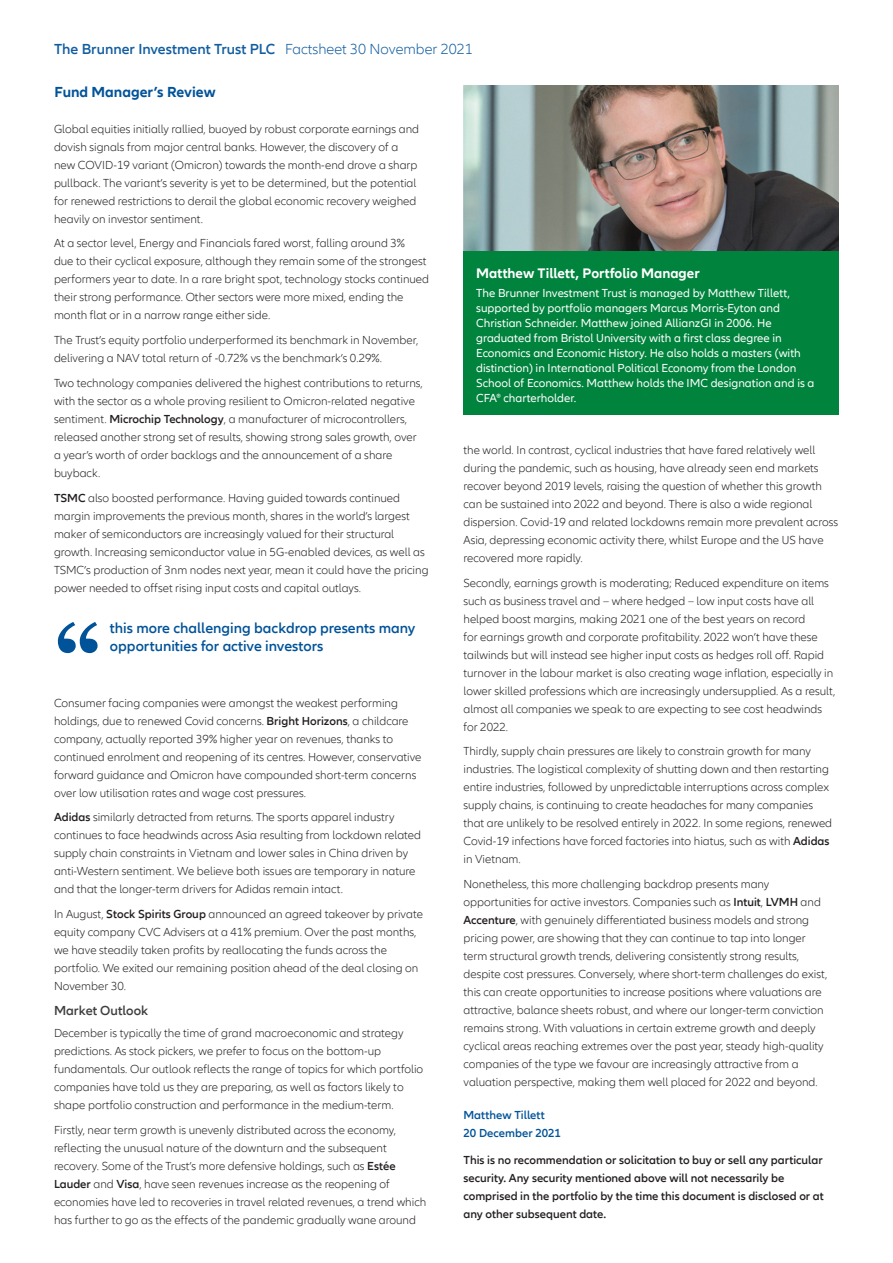
<style>
.page{position:relative;width:893px;height:1263px;background:#fff}
.page>*{position:absolute;margin:0;border:0;box-sizing:border-box;transform-origin:0 0}
.t1{font:600 15px/18px "Allianz Neo";color:#015399}
.t2{font:600 15px "Allianz Neo";color:#115da0}
.t3{font:700 15px "Allianz Neo";color:#015399}
.t4{font:700 14.25px "Allianz Neo";color:#fff}
.t5{font:600 13.5px "Allianz Neo";color:#3e3e3f}
.t6{font:300 12px/18px "Allianz Neo";color:#231f20}
.t7{font:12px/15px "Allianz Neo";color:#fff}
.t8{font:600 12px/18px "Allianz Neo";color:#231f20}
.t9{font:600 12px/18px "Allianz Neo";color:#015399}
.s1{font-weight:300}
.s2{font-weight:600}
</style>
<div class="page">
<svg style="left:58px;top:622px;width:40px;height:31px"></svg>
<img style="left:463px;top:85px;width:376px;height:166px">
<div style="left:463px;top:251px;width:376px;height:164px;background:#00833d"></div>
<p class="t2" style="left:54px;top:40px;width:420px">The Brunner Investment Trust PLC <span class="s1">Factsheet 30 November 2021</span></p>
<p class="t3" style="left:55px;top:83px;width:163px">Fund Manager’s Review</p>
<p class="t6" style="left:54px;top:120px;width:367px">Global equities initially rallied, buoyed by robust corporate earnings and dovish signals from major central banks. However, the discovery of a new COVID-19 variant (Omicron) towards the month-end drove a sharp pullback. The variant’s severity is yet to be determined, but the potential for renewed restrictions to derail the global economic recovery weighed heavily on investor sentiment.</p>
<p class="t6" style="left:54px;top:235px;width:377px">At a sector level, Energy and Financials fared worst, falling around 3%<br>due to their cyclical exposure, although they remain some of the strongest performers year to date. In a rare bright spot, technology stocks continued their strong performance. Other sectors were more mixed, ending the month flat or in a narrow range either side.</p>
<p class="t6" style="left:54px;top:332px;width:366px">The Trust’s equity portfolio underperformed its benchmark in November, delivering a NAV total return of -0.72% vs the benchmark’s 0.29%.</p>
<p class="t6" style="left:54px;top:374px;width:370px">Two technology companies delivered the highest contributions to returns, with the sector as a whole proving resilient to Omicron-related negative sentiment. <span class="s2">Microchip Technology</span>, a manufacturer of microcontrollers, released another strong set of results, showing strong sales growth, over a year’s worth of order backlogs and the announcement of a share buyback.</p>
<p class="t6" style="left:54px;top:489px;width:376px"><span class="s2">TSMC</span> also boosted performance. Having guided towards continued margin improvements the previous month, shares in the world’s largest maker of semiconductors are increasingly valued for their structural growth. Increasing semiconductor value in 5G-enabled devices, as well as TSMC’s production of 3nm nodes next year, mean it could have the pricing power needed to offset rising input costs and capital outlays.</p>
<p class="t1" style="left:110px;top:619px;width:307px">this more challenging backdrop presents many opportunities for active investors</p>
<p class="t6" style="left:54px;top:694px;width:369px">Consumer facing companies were amongst the weakest performing holdings, due to renewed Covid concerns. <span class="s2">Bright Horizons</span>, a childcare company, actually reported 39% higher year on revenues, thanks to continued enrolment and reopening of its centres. However, conservative forward guidance and Omicron have compounded short-term concerns over low utilisation rates and wage cost pressures.</p>
<p class="t6" style="left:54px;top:809px;width:369px"><span class="s2">Adidas</span> similarly detracted from returns. The sports apparel industry continues to face headwinds across Asia resulting from lockdown related supply chain constraints in Vietnam and lower sales in China driven by anti-Western sentiment. We believe both issues are temporary in nature and that the longer-term drivers for Adidas remain intact.</p>
<p class="t6" style="left:54px;top:905px;width:371px">In August, <span class="s2">Stock Spirits Group</span> announced an agreed takeover by private equity company CVC Advisers at a 41% premium. Over the past months, we have steadily taken profits by reallocating the funds across the portfolio. We exited our remaining position ahead of the deal closing on November 30.</p>
<p class="t5" style="left:54px;top:1002px;width:96px">Market Outlook</p>
<p class="t6" style="left:54px;top:1024px;width:371px">December is typically the time of grand macroeconomic and strategy predictions. As stock pickers, we prefer to focus on the bottom-up fundamentals. Our outlook reflects the range of topics for which portfolio companies have told us they are preparing, as well as factors likely to shape portfolio construction and performance in the medium-term.</p>
<p class="t6" style="left:54px;top:1121px;width:374px">Firstly, near term growth is unevenly distributed across the economy, reflecting the unusual nature of the downturn and the subsequent recovery. Some of the Trust’s more defensive holdings, such as <span class="s2">Estée Lauder</span> and <span class="s2">Visa</span>, have seen revenues increase as the reopening of economies have led to recoveries in travel related revenues, a trend which has further to go as the effects of the pandemic gradually wane around</p>
<p class="t4" style="left:476px;top:265px;width:225px">Matthew Tillett, Portfolio Manager</p>
<p class="t7" style="left:476px;top:286px;width:340px">The Brunner Investment Trust is managed by Matthew Tillett, supported by portfolio managers Marcus Morris-Eyton and Christian Schneider. Matthew joined AllianzGI in 2006. He graduated from Bristol University with a first class degree in Economics and Economic History. He also holds a masters (with distinction) in International Political Economy from the London School of Economics. Matthew holds the IMC designation and is a CFA® charterholder.</p>
<p class="t6" style="left:463px;top:441px;width:376px">the world. In contrast, cyclical industries that have fared relatively well during the pandemic, such as housing, have already seen end markets recover beyond 2019 levels, raising the question of whether this growth can be sustained into 2022 and beyond. There is also a wide regional dispersion. Covid-19 and related lockdowns remain more prevalent across Asia, depressing economic activity there, whilst Europe and the US have recovered more rapidly.</p>
<p class="t6" style="left:463px;top:574px;width:373px">Secondly, earnings growth is moderating; Reduced expenditure on items such as business travel and – where hedged – low input costs have all helped boost margins, making 2021 one of the best years on record<br>for earnings growth and corporate profitability. 2022 won’t have these tailwinds but will instead see higher input costs as hedges roll off. Rapid turnover in the labour market is also creating wage inflation, especially in lower skilled professions which are increasingly undersupplied. As a result, almost all companies we speak to are expecting to see cost headwinds for 2022.</p>
<p class="t6" style="left:463px;top:743px;width:370px">Thirdly, supply chain pressures are likely to constrain growth for many industries. The logistical complexity of shutting down and then restarting entire industries, followed by unpredictable interruptions across complex supply chains, is continuing to create headaches for many companies that are unlikely to be resolved entirely in 2022. In some regions, renewed Covid-19 infections have forced factories into hiatus, such as with <span class="s2">Adidas </span>in Vietnam.</p>
<p class="t6" style="left:463px;top:875px;width:365px">Nonetheless, this more challenging backdrop presents many opportunities for active investors. Companies such as <span class="s2">Intuit</span>, <span class="s2">LVMH</span> and <span class="s2">Accenture</span>, with genuinely differentiated business models and strong pricing power, are showing that they can continue to tap into longer term structural growth trends, delivering consistently strong results, despite cost pressures. Conversely, where short-term challenges do exist, this can create opportunities to increase positions where valuations are attractive, balance sheets robust, and where our longer-term conviction remains strong. With valuations in certain extreme growth and deeply cyclical areas reaching extremes over the past year, steady high-quality companies of the type we favour are increasingly attractive from a valuation perspective, making them well placed for 2022 and beyond.</p>
<p class="t9" style="left:463px;top:1106px;width:99px">Matthew Tillett<br>20 December 2021</p>
<p class="t8" style="left:463px;top:1151px;width:362px">This is no recommendation or solicitation to buy or sell any particular security. Any security mentioned above will not necessarily be comprised in the portfolio by the time this document is disclosed or at any other subsequent date.</p>
</div>
